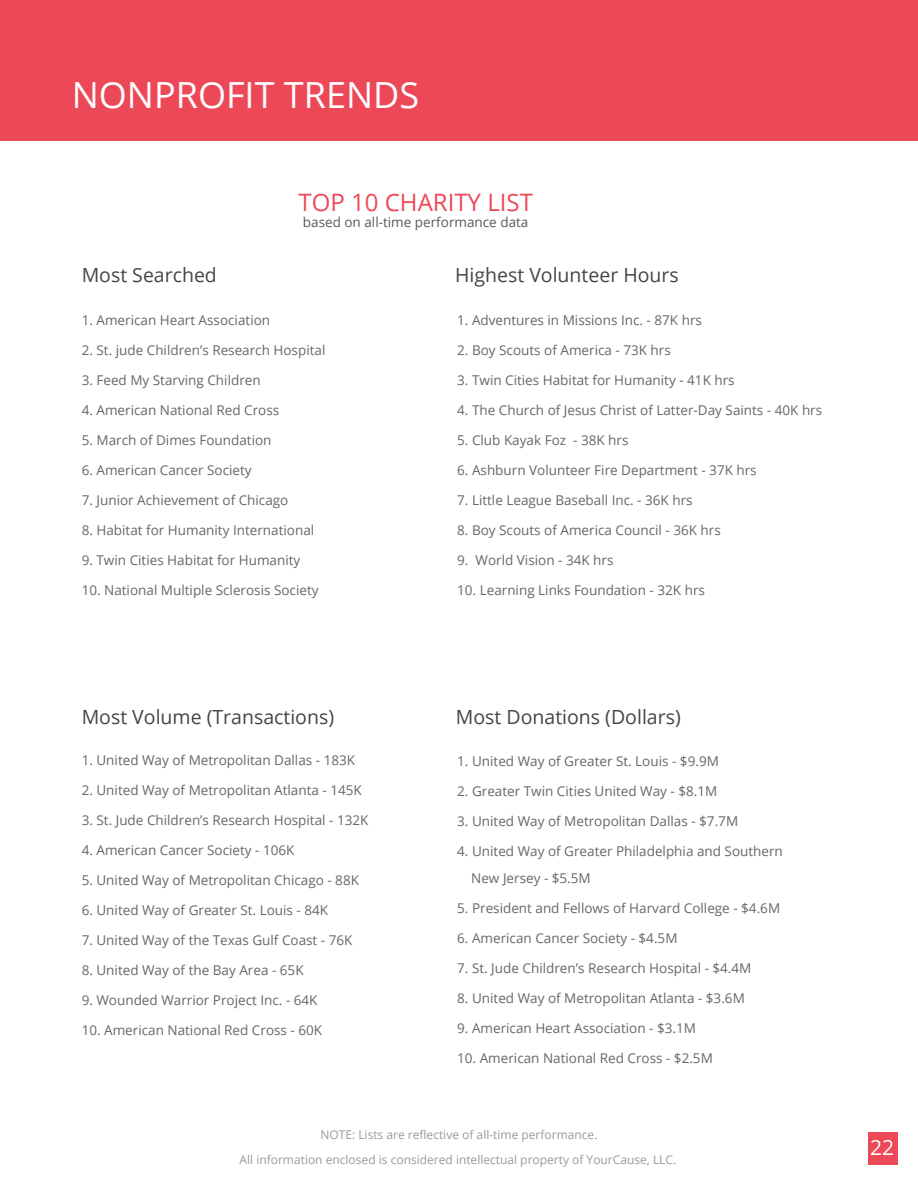
<style>
.page{position:relative;width:918px;height:1188px;background:#fff}
.page>*{position:absolute;margin:0;border:0;box-sizing:border-box;transform-origin:0 0}
.t1{font:36px "Open Sans";color:#fff}
.t2{font:24px "Open Sans";color:#ed4858}
.t3{font:21px "Open Sans";color:#fff}
.t4{font:19.5px "Open Sans";color:#444545}
.t5{font:13.5px/27px "Open Sans";color:#666767}
.t6{font:13.5px "Open Sans";color:#58595b}
.t7{font:12px "Open Sans";color:#9b9a9b}
</style>
<div class="page">
<div style="left:0;top:0;width:918px;height:141px;background:#ed4858"></div>
<div style="left:868px;top:1132px;width:30px;height:33px;background:#ed4858"></div>
<h1 class="t1" style="left:72px;top:70px;width:349px">NONPROFIT TRENDS</h1>
<h2 class="t2" style="left:298px;top:185px;width:236px">TOP 10 CHARITY LIST</h2>
<p class="t6" style="left:303px;top:213px;width:227px">based on all-time performance data</p>
<h3 class="t4" style="left:82px;top:261px;width:137px">Most Searched</h3>
<h3 class="t4" style="left:455px;top:261px;width:225px">Highest Volunteer Hours</h3>
<p class="t5" style="left:82px;top:307px;width:190px">1. American Heart Association</p>
<p class="t5" style="left:82px;top:337px;width:245px">2. St. jude Children’s Research Hospital</p>
<p class="t5" style="left:82px;top:367px;width:181px">3. Feed My Starving Children</p>
<p class="t5" style="left:82px;top:397px;width:199px">4. American National Red Cross</p>
<p class="t5" style="left:82px;top:427px;width:191px">5. March of Dimes Foundation</p>
<p class="t5" style="left:82px;top:457px;width:172px">6. American Cancer Society</p>
<p class="t5" style="left:82px;top:487px;width:208px">7. Junior Achievement of Chicago</p>
<p class="t5" style="left:82px;top:517px;width:234px">8. Habitat for Humanity International</p>
<p class="t5" style="left:82px;top:547px;width:220px">9. Twin Cities Habitat for Humanity</p>
<p class="t5" style="left:82px;top:577px;width:238px">10. National Multiple Sclerosis Society</p>
<p class="t5" style="left:457px;top:307px;width:246px">1. Adventures in Missions Inc. - 87K hrs</p>
<p class="t5" style="left:457px;top:337px;width:215px">2. Boy Scouts of America - 73K hrs</p>
<p class="t5" style="left:457px;top:367px;width:279px">3. Twin Cities Habitat for Humanity - 41K hrs</p>
<p class="t5" style="left:457px;top:397px;width:367px">4. The Church of Jesus Christ of Latter-Day Saints - 40K hrs</p>
<p class="t5" style="left:457px;top:427px;width:173px">5. Club Kayak Foz - 38K hrs</p>
<p class="t5" style="left:457px;top:457px;width:301px">6. Ashburn Volunteer Fire Department - 37K hrs</p>
<p class="t5" style="left:457px;top:487px;width:237px">7. Little League Baseball Inc. - 36K hrs</p>
<p class="t5" style="left:457px;top:517px;width:265px">8. Boy Scouts of America Council - 36K hrs</p>
<p class="t5" style="left:457px;top:547px;width:158px">9. World Vision - 34K hrs</p>
<p class="t5" style="left:457px;top:577px;width:249px">10. Learning Links Foundation - 32K hrs</p>
<h3 class="t4" style="left:82px;top:703px;width:254px">Most Volume (Transactions)</h3>
<h3 class="t4" style="left:456px;top:703px;width:226px">Most Donations (Dollars)</h3>
<p class="t5" style="left:82px;top:747px;width:275px">1. United Way of Metropolitan Dallas - 183K</p>
<p class="t5" style="left:82px;top:777px;width:282px">2. United Way of Metropolitan Atlanta - 145K</p>
<p class="t5" style="left:82px;top:807px;width:288px">3. St. Jude Children’s Research Hospital - 132K</p>
<p class="t5" style="left:82px;top:837px;width:214px">4. American Cancer Society - 106K</p>
<p class="t5" style="left:82px;top:867px;width:279px">5. United Way of Metropolitan Chicago - 88K</p>
<p class="t5" style="left:82px;top:897px;width:248px">6. United Way of Greater St. Louis - 84K</p>
<p class="t5" style="left:82px;top:927px;width:272px">7. United Way of the Texas Gulf Coast - 76K</p>
<p class="t5" style="left:82px;top:957px;width:223px">8. United Way of the Bay Area - 65K</p>
<p class="t5" style="left:82px;top:987px;width:237px">9. Wounded Warrior Project Inc. - 64K</p>
<p class="t5" style="left:82px;top:1017px;width:242px">10. American National Red Cross - 60K</p>
<p class="t5" style="left:457px;top:748px;width:263px">1. United Way of Greater St. Louis - $9.9M</p>
<p class="t5" style="left:457px;top:778px;width:262px">2. Greater Twin Cities United Way - $8.1M</p>
<p class="t5" style="left:457px;top:808px;width:282px">3. United Way of Metropolitan Dallas - $7.7M</p>
<p class="t5" style="left:471px;top:838px;width:313px;text-indent:-14px">4. United Way of Greater Philadelphia and Southern<br>New Jersey - $5.5M</p>
<p class="t5" style="left:457px;top:895px;width:324px">5. President and Fellows of Harvard College - $4.6M</p>
<p class="t5" style="left:457px;top:925px;width:222px">6. American Cancer Society - $4.5M</p>
<p class="t5" style="left:457px;top:955px;width:296px">7. St. Jude Children’s Research Hospital - $4.4M</p>
<p class="t5" style="left:457px;top:985px;width:289px">8. United Way of Metropolitan Atlanta - $3.6M</p>
<p class="t5" style="left:457px;top:1015px;width:240px">9. American Heart Association - $3.1M</p>
<p class="t5" style="left:457px;top:1045px;width:257px">10. American National Red Cross - $2.5M</p>
<p class="t7" style="left:320px;top:1126px;width:279px">NOTE: Lists are reflective of all-time performance.</p>
<p class="t7" style="left:240px;top:1151px;width:438px">All information enclosed is considered intellectual property of YourCause, LLC.</p>
<h3 class="t3" style="left:870px;top:1133px;width:26px">22</h3>
</div>
